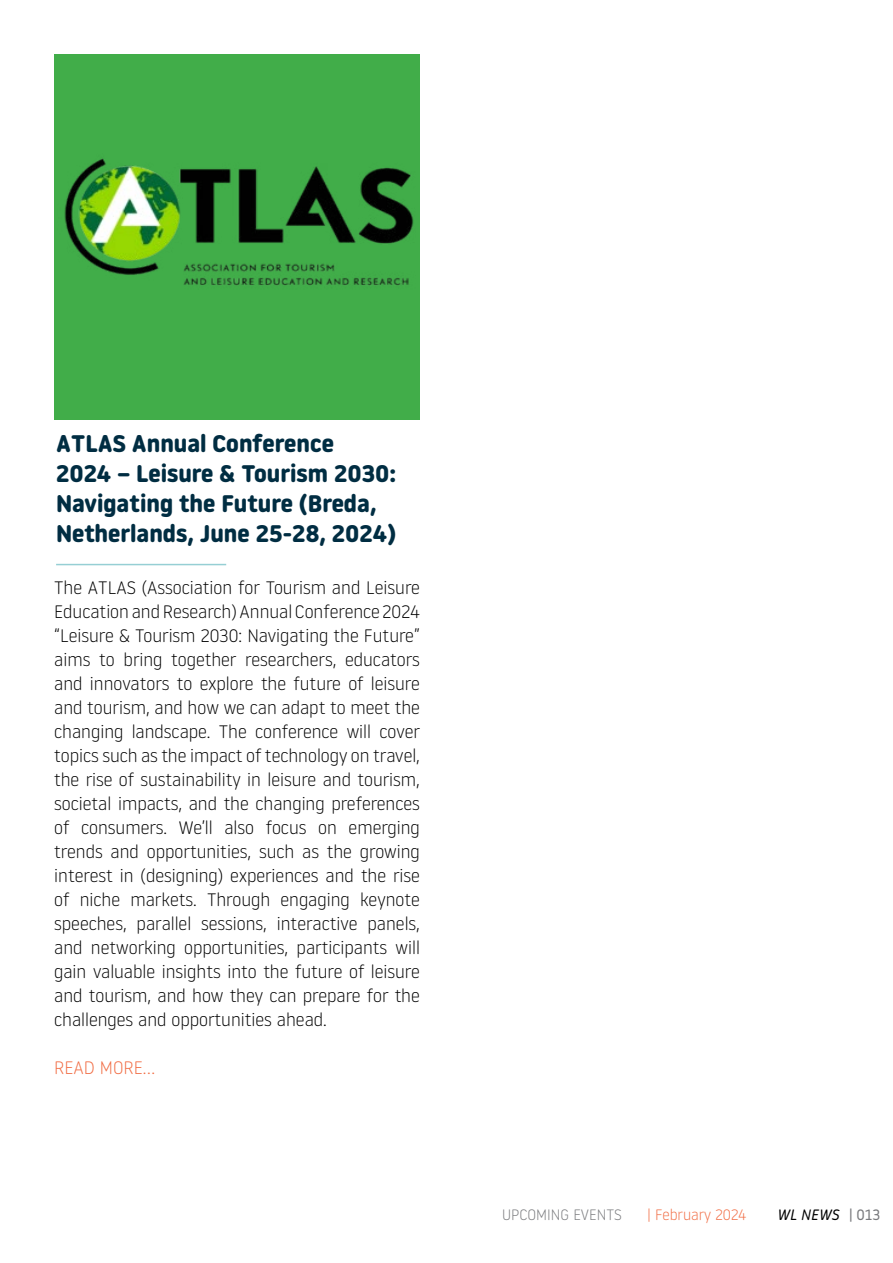
<style>
.page{position:relative;width:893px;height:1263px;background:#fff}
.page>*{position:absolute;margin:0;border:0;box-sizing:border-box;transform-origin:0 0}
.t1{font:700 24px/30px "Noway Round";color:#002d42}
.t2{font:300 18px/24px "Noway Round";color:#000;text-align:justify}
.t3{font:300 18px "Noway Round";color:#f16c43}
.t4{font:300 15px "Noway Round";color:#797a7d}
.t5{font:300 15px "Noway Round";color:#f16c43}
.t6{font:italic 15px "Noway Round";color:#000}
.s1{font-style:normal;color:#797a7d}
</style>
<div class="page">
<div style="left:54px;top:54px;width:366px;height:366px;background:#41ad49"></div>
<img style="left:64px;top:158px;width:350px;height:128px">
<hr style="left:56px;top:564px;width:170px;height:1px;background:#96cfd4">
<h1 class="t1" style="left:56px;top:429px;width:341px">ATLAS Annual Conference<br>2024 – Leisure &amp; Tourism 2030:<br>Navigating the Future (Breda,<br>Netherlands, June 25-28, 2024)</h1>
<p class="t2" style="left:54px;top:575px;width:367px">The ATLAS (Association for Tourism and Leisure Education and Research) Annual Conference 2024 “Leisure &amp; Tourism 2030: Navigating the Future” aims to bring together researchers, educators and innovators to explore the future of leisure and tourism, and how we can adapt to meet the changing landscape. The conference will cover topics such as the impact of technology on travel, the rise of sustainability in leisure and tourism, societal impacts, and the changing preferences of consumers. We’ll also focus on emerging trends and opportunities, such as the growing interest in (designing) experiences and the rise of niche markets. Through engaging keynote speeches, parallel sessions, interactive panels, and networking opportunities, participants will gain valuable insights into the future of leisure and tourism, and how they can prepare for the challenges and opportunities ahead.</p>
<p class="t3" style="left:54px;top:1055px;width:101px">READ MORE…</p>
<p class="t4" style="left:502px;top:1204px;width:121px">UPCOMING EVENTS</p>
<p class="t5" style="left:648px;top:1204px;width:100px">| February 2024</p>
<p class="t6" style="left:777px;top:1204px;width:105px">WL NEWS <span class="s1">| 013</span></p>
</div>
